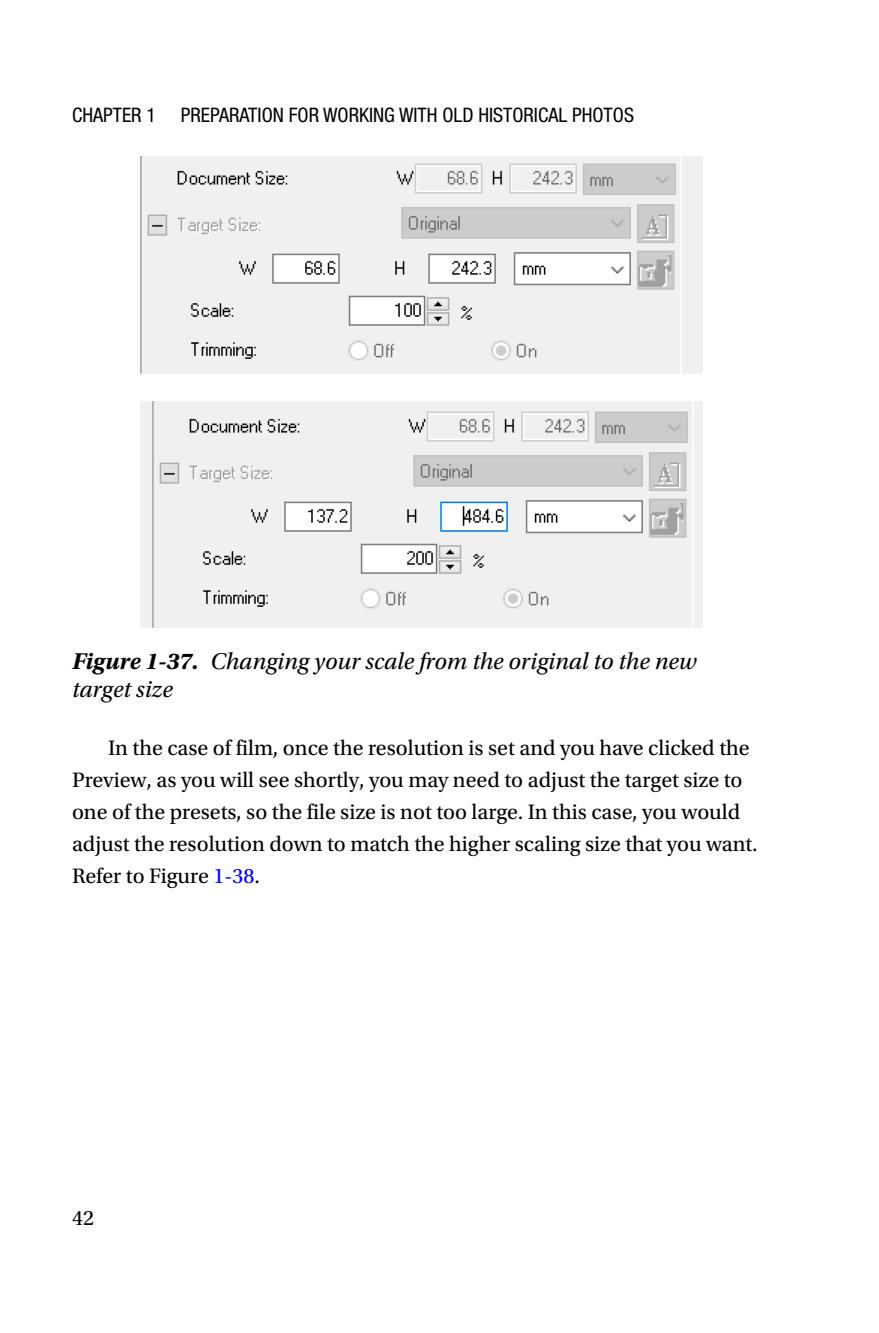
<style>
.page{position:relative;width:879px;height:1333px;background:#fff}
.page>*{position:absolute;margin:0;border:0;box-sizing:border-box;transform-origin:0 0}
.t1{font:italic 24px/28px "Utopia Std";color:#000}
.t2{font:22px/32px "Utopia Std";color:#000}
.t3{font:condensed 20px "Helvetica Neue LT Std";color:#000}
.s1{font-weight:700}
.s2{color:#00f}
</style>
<div class="page">
<img style="left:140px;top:156px;width:563px;height:471px">
<p class="t3" style="left:72px;top:104px;width:563px">CHAPTER 1 PREPARATION FOR WORKIN G WITH OLD HISTORICAL PHOTOS</p>
<p class="t1" style="left:72px;top:648px;width:626px"><span class="s1">Figure 1-37.</span> Changing your scale from the original to the new target size</p>
<p class="t2" style="left:72px;top:732px;width:687px;text-indent:36px">In the case of film, once the resolution is set and you have clicked the Preview, as you will see shortly, you may need to adjust the target size to one of the presets, so the file size is not too large. In this case, you would adjust the resolution down to match the higher scaling size that you want.<br>Refer to Figure <span class="s2">1-38</span>.</p>
<p class="t2" style="left:72px;top:1202px;width:23px">42</p>
</div>
